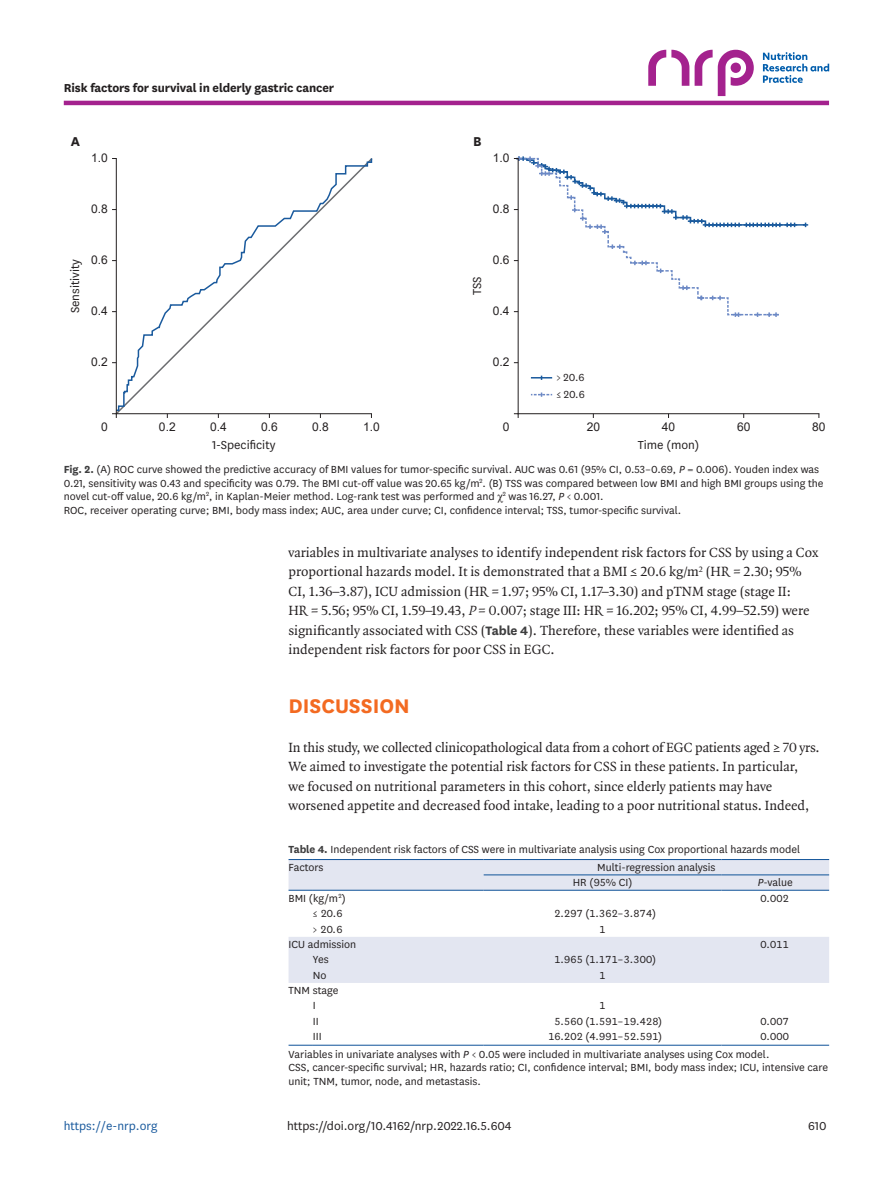
<style>
.page{position:relative;width:893px;height:1191px;background:#fff}
.page>*{position:absolute;margin:0;border:0;box-sizing:border-box;transform-origin:0 0}
.body_title1{font:700 23.1px "National";color:#f36a21}
.t1{font:700 15px "National";color:#231f20}
.body_p_first{font:14.25px/19.5px "Quadraat OT";color:#231f20}
.doi_running_footer{font:13.5px "National";color:#231f20}
.alt-title-type{font:700 13.5px "National";letter-spacing:-.01em;color:#231f20}
.t2{font:13.5px "National";color:#1a5a9d}
.fig_caption{font:12px/13.5px "National";color:#231f20}
.table-wrap-foot_p{font:12px/13.5px "National";color:#231f20}
.tbody_entry{font:12px "National";letter-spacing:-.05em;color:#231f20}
.table-wrap_caption{font:12px "National";color:#231f20}
.table-wrap-foot_p_fi{font:12px "National";color:#231f20}
.t3{font:12px "Arial";color:#231f20}
.thead_entry{font:12px "National";color:#231f20}
.tbody_entry-2{font:12px "National";color:#231f20}
.s1{font-weight:700;color:#3e3e3f}
.s2{font-style:italic}
.s3{font-family:"Times New Roman"}
.s4{font-family:"National";font-weight:700;color:#3e3e3f}
</style>
<div class="page">
<hr style="left:64px;top:101px;width:765px;height:4px;background:#a4228e">
<svg style="left:695px;top:50px;width:59px;height:46px"></svg>
<svg style="left:648px;top:50px;width:41px;height:36px"></svg>
<svg style="left:763px;top:52px;width:66px;height:31px"></svg>
<hr style="left:518px;top:413px;width:301px;height:1px;background:#231f20">
<svg style="left:531px;top:376px;width:21px;height:4px"></svg>
<svg style="left:531px;top:392px;width:21px;height:5px"></svg>
<svg style="left:112px;top:413px;width:5px;height:5px"></svg>
<svg style="left:115px;top:158px;width:258px;height:254px"></svg>
<hr style="left:518px;top:158px;width:1px;height:256px;background:#231f20">
<svg style="left:514px;top:156px;width:294px;height:161px"></svg>
<svg style="left:514px;top:413px;width:5px;height:5px"></svg>
<hr style="left:116px;top:158px;width:1px;height:256px;background:#231f20">
<hr style="left:116px;top:413px;width:255px;height:1px;background:#231f20">
<svg style="left:289px;top:860px;width:540px;height:123px;fill:#e3e6f1"></svg>
<svg style="left:289px;top:859px;width:24px;height:1px"></svg>
<hr style="left:313px;top:859px;width:171px;height:1px;background:#1a5a9d">
<hr style="left:484px;top:859px;width:237px;height:1px;background:#1a5a9d">
<hr style="left:721px;top:859px;width:108px;height:1px;background:#1a5a9d">
<hr style="left:484px;top:874px;width:237px;height:1px;background:#1a5a9d">
<hr style="left:721px;top:874px;width:108px;height:1px;background:#1a5a9d">
<svg style="left:289px;top:889px;width:24px;height:1px"></svg>
<hr style="left:313px;top:889px;width:171px;height:1px;background:#1a5a9d">
<hr style="left:484px;top:889px;width:237px;height:1px;background:#1a5a9d">
<hr style="left:721px;top:889px;width:108px;height:1px;background:#1a5a9d">
<svg style="left:289px;top:1044px;width:24px;height:1px"></svg>
<hr style="left:313px;top:1044px;width:171px;height:1px;background:#1a5a9d">
<hr style="left:484px;top:1044px;width:237px;height:1px;background:#1a5a9d">
<hr style="left:721px;top:1044px;width:108px;height:1px;background:#1a5a9d">
<p class="alt-title-type" style="left:64px;top:78px;width:272px">Risk factors for survival in elderly gastric cancer</p>
<p class="t1" style="left:71px;top:131px;width:11px">A</p>
<p class="t1" style="left:473px;top:131px;width:10px">B</p>
<p class="t3" style="left:91px;top:149px;width:18px">1.0</p>
<p class="t3" style="left:493px;top:149px;width:18px">1.0</p>
<p class="t3" style="left:91px;top:200px;width:18px">0.8</p>
<p class="t3" style="left:493px;top:200px;width:18px">0.8</p>
<p class="doi_running_footer" style="left:66px;top:313px;width:56px;rotate:-90deg">Sensitivity</p>
<p class="t3" style="left:91px;top:251px;width:18px">0.6</p>
<p class="t3" style="left:91px;top:302px;width:18px">0.4</p>
<p class="doi_running_footer" style="left:468px;top:295px;width:20px;rotate:-90deg">TSS</p>
<p class="t3" style="left:493px;top:251px;width:18px">0.6</p>
<p class="t3" style="left:493px;top:302px;width:18px">0.4</p>
<p class="t3" style="left:91px;top:353px;width:18px">0.2</p>
<p class="t3" style="left:493px;top:353px;width:18px">0.2</p>
<p class="fig_caption" style="left:556px;top:370px;width:30px">&gt; 20.6</p>
<p class="fig_caption" style="left:556px;top:387px;width:30px">≤ 20.6</p>
<p class="t3" style="left:101px;top:418px;width:8px">0</p>
<p class="t3" style="left:159px;top:418px;width:18px">0.2</p>
<p class="t3" style="left:210px;top:418px;width:18px">0.4</p>
<p class="t3" style="left:261px;top:418px;width:18px">0.6</p>
<p class="t3" style="left:312px;top:418px;width:18px">0.8</p>
<p class="t3" style="left:363px;top:418px;width:18px">1.0</p>
<p class="t3" style="left:503px;top:418px;width:8px">0</p>
<p class="t3" style="left:587px;top:418px;width:15px">20</p>
<p class="t3" style="left:662px;top:418px;width:15px">40</p>
<p class="t3" style="left:737px;top:418px;width:15px">60</p>
<p class="t3" style="left:812px;top:418px;width:15px">80</p>
<p class="doi_running_footer" style="left:212px;top:436px;width:65px">1-Specificity</p>
<p class="doi_running_footer" style="left:638px;top:436px;width:63px">Time (mon)</p>
<p class="fig_caption" style="left:64px;top:462px;width:761px"><span class="s1">Fig. 2.</span> (A) ROC curve showed the predictive accuracy of BMI values for tumor-specific survival. AUC was 0.61 (95% CI, 0.53–0.69, <span class="s2">P</span> = 0.006). Youden index was 0.21, sensitivity was 0.43 and specificity was 0.79. The BMI cut-off value was 20.65 kg/m<sup>2</sup>. (B) TSS was compared between low BMI and high BMI groups using the novel cut-off value, 20.6 kg/m<sup>2</sup>, in Kaplan-Meier method. Log-rank test was performed and <span class="s3">χ</span><sup>2</sup> was 16.27, <span class="s2">P</span> &lt; 0.001.<br>ROC, receiver operating curve; BMI, body mass index; AUC, area under curve; CI, confidence interval; TSS, tumor-specific survival.</p>
<p class="body_p_first" style="left:289px;top:542px;width:531px">variables in multivariate analyses to identify independent risk factors for CSS by using a Cox proportional hazards model. It is demonstrated that a BMI ≤ 20.6 kg/m<sup>2</sup> (HR = 2.30; 95% CI, 1.36–3.87), ICU admission (HR = 1.97; 95% CI, 1.17–3.30) and pTNM stage (stage II:<br>HR = 5.56; 95% CI, 1.59–19.43, <span class="s2">P</span> = 0.007; stage III: HR = 16.202; 95% CI, 4.99–52.59) were significantly associated with CSS (<span class="s4">Table 4</span>). Therefore, these variables were identified as independent risk factors for poor CSS in EGC.</p>
<p class="body_title1" style="left:289px;top:689px;width:123px">DISCUSSION</p>
<p class="body_p_first" style="left:289px;top:737px;width:533px">In this study, we collected clinicopathological data from a cohort of EGC patients aged ≥ 70 yrs.<br>We aimed to investigate the potential risk factors for CSS in these patients. In particular,<br>we focused on nutritional parameters in this cohort, since elderly patients may have worsened appetite and decreased food intake, leading to a poor nutritional status. Indeed,</p>
<p class="t2" style="left:64px;top:1116px;width:95px">https://e-nrp.org</p>
<p class="table-wrap_caption" style="left:289px;top:841px;width:513px"><span class="s1">Table 4.</span> Independent risk factors of CSS were in multivariate analysis using Cox proportional hazards model</p>
<p class="thead_entry" style="left:289px;top:859px;width:36px">Factors</p>
<p class="thead_entry" style="left:597px;top:859px;width:120px">Multi-regression analysis</p>
<p class="thead_entry" style="left:573px;top:874px;width:61px">HR (95% CI)</p>
<p class="thead_entry" style="left:758px;top:874px;width:37px"><span class="s2">P</span>-value</p>
<p class="tbody_entry" style="left:289px;top:890px;width:59px">BMI (kg/m<sup>2</sup>)</p>
<p class="tbody_entry" style="left:760px;top:890px;width:30px">0.002</p>
<p class="tbody_entry" style="left:313px;top:905px;width:32px">≤ 20.6</p>
<p class="tbody_entry" style="left:554px;top:905px;width:103px">2.297 (1.362–3.874)</p>
<p class="tbody_entry" style="left:313px;top:921px;width:31px">&gt; 20.6</p>
<p class="tbody_entry" style="left:599px;top:921px;width:8px">1</p>
<p class="tbody_entry-2" style="left:289px;top:936px;width:69px">ICU admission</p>
<p class="tbody_entry" style="left:760px;top:936px;width:30px">0.011</p>
<p class="tbody_entry" style="left:313px;top:951px;width:17px">Yes</p>
<p class="tbody_entry" style="left:554px;top:951px;width:103px">1.965 (1.171–3.300)</p>
<p class="tbody_entry" style="left:313px;top:967px;width:15px">No</p>
<p class="tbody_entry" style="left:599px;top:967px;width:8px">1</p>
<p class="tbody_entry-2" style="left:289px;top:982px;width:51px">TNM stage</p>
<p class="tbody_entry" style="left:313px;top:998px;width:4px">I</p>
<p class="tbody_entry" style="left:599px;top:998px;width:8px">1</p>
<p class="tbody_entry" style="left:313px;top:1013px;width:7px">II</p>
<p class="tbody_entry" style="left:554px;top:1013px;width:109px">5.560 (1.591–19.428)</p>
<p class="tbody_entry" style="left:760px;top:1013px;width:30px">0.007</p>
<p class="tbody_entry" style="left:313px;top:1028px;width:10px">III</p>
<p class="tbody_entry" style="left:548px;top:1028px;width:116px">16.202 (4.991–52.591)</p>
<p class="tbody_entry" style="left:760px;top:1028px;width:30px">0.000</p>
<p class="table-wrap-foot_p_fi" style="left:289px;top:1046px;width:482px">Variables in univariate analyses with <span class="s2">P</span> &lt; 0.05 were included in multivariate analyses using Cox model.</p>
<p class="table-wrap-foot_p" style="left:289px;top:1060px;width:541px">CSS, cancer-specific survival; HR, hazards ratio; CI, confidence interval; BMI, body mass index; ICU, intensive care unit; TNM, tumor, node, and metastasis.</p>
<p class="doi_running_footer" style="left:287px;top:1116px;width:226px">https://doi.org/10.4162/nrp.2022.16.5.604</p>
<p class="doi_running_footer" style="left:808px;top:1116px;width:20px">610</p>
</div>
